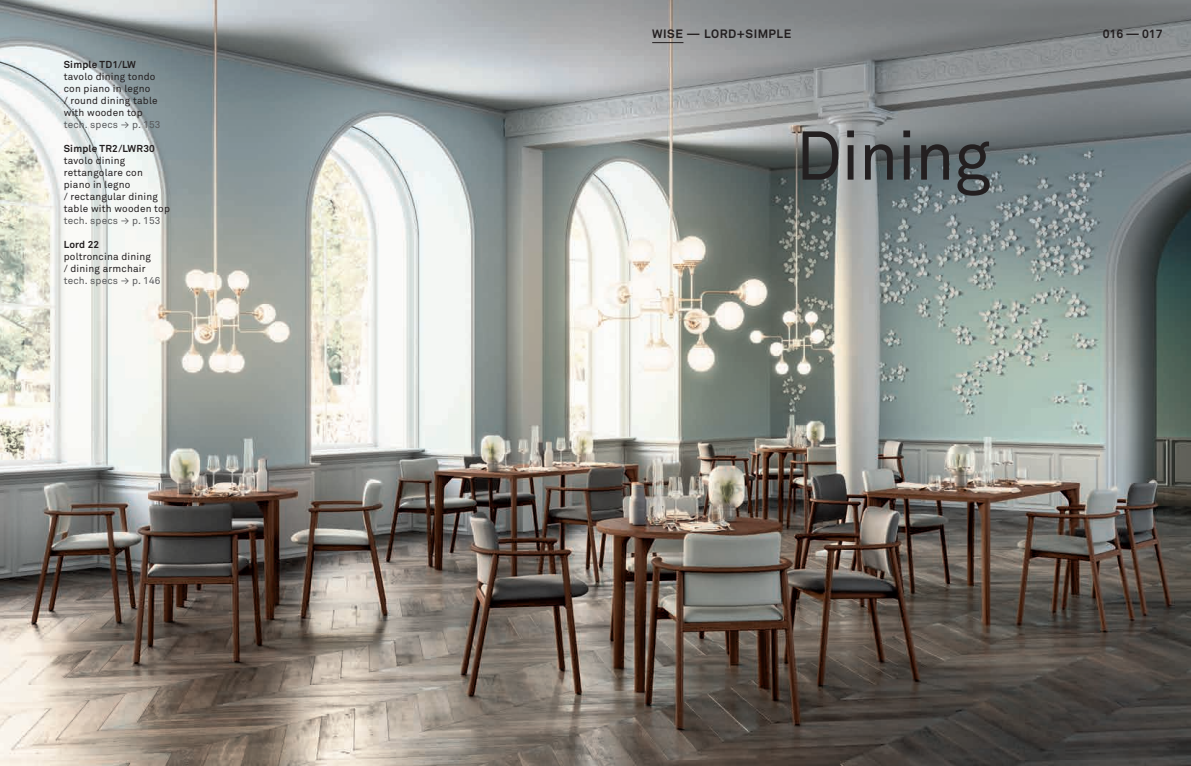
<style>
.page{position:relative;width:1191px;height:766px;background:#fff}
.page>*{position:absolute;margin:0;border:0;box-sizing:border-box;transform-origin:0 0}
.t1{font:68px "Akkurat";letter-spacing:-.015em;color:#231f20}
.t2{font:700 12px "Akkurat";letter-spacing:.04em;color:#231f20}
.t3{font:10px/12px "Akkurat";letter-spacing:.02em;color:#231f20}
.t4{font:10px "Akkurat";letter-spacing:.02em;color:#57585a}
.t5{font:700 10px "Akkurat";letter-spacing:.02em;color:#231f20}
</style>
<div class="page">
<img style="left:0;top:0;width:1191px;height:765px">
<hr style="left:652px;top:42px;width:31px;height:1px;background:#231f20">
<p class="t5" style="left:64px;top:58px;width:74px">Simple TD1/LW</p>
<p class="t3" style="left:64px;top:71px;width:95px">tavolo dining tondo con piano in legno<br>/ round dining table with wooden top</p>
<p class="t4" style="left:64px;top:119px;width:98px">tech. specs ≥ p. 153</p>
<p class="t5" style="left:64px;top:142px;width:93px">Simple TR2/LWR30</p>
<p class="t3" style="left:64px;top:155px;width:108px">tavolo dining rettangolare con piano in legno<br>/ rectangular dining table with wooden top</p>
<p class="t4" style="left:64px;top:215px;width:98px">tech. specs ≥ p. 153</p>
<p class="t5" style="left:64px;top:238px;width:37px">Lord 22</p>
<p class="t3" style="left:64px;top:251px;width:89px">poltroncina dining / dining armchair</p>
<p class="t4" style="left:64px;top:275px;width:98px">tech. specs ≥ p. 146</p>
<p class="t2" style="left:652px;top:26px;width:141px">WISE — LORD+SIMPLE</p>
<p class="t2" style="left:1102px;top:26px;width:61px">016 — 017</p>
<h1 class="t1" style="left:795px;top:116px;width:196px">Dining</h1>
</div>
